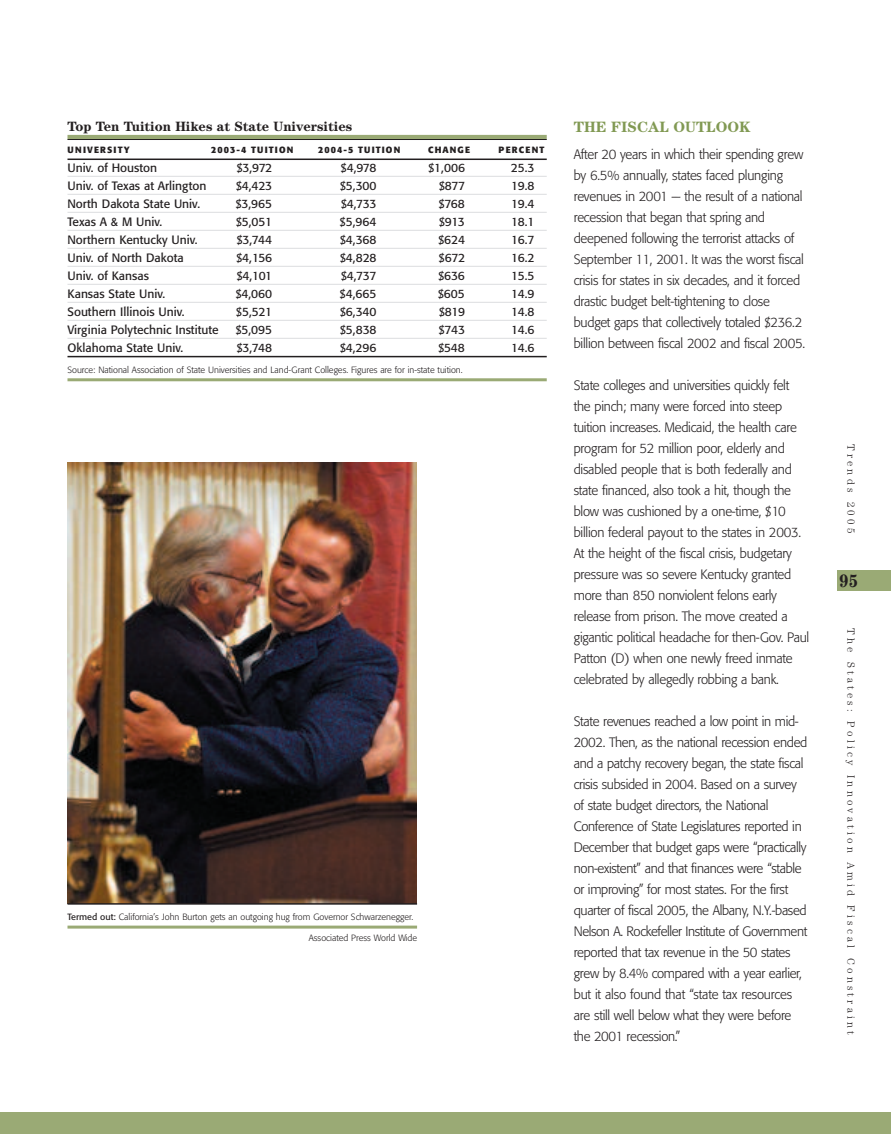
<style>
.page{position:relative;width:891px;height:1134px;background:#fff}
.page>*{position:absolute;margin:0;border:0;box-sizing:border-box;transform-origin:0 0}
.t1{font:700 condensed 18px "Century";color:#231f20}
.t2{font:700 15px "Century";color:#819953}
.t3{font:300 13.5px/21px "Formata";letter-spacing:-.02em;color:#231f20}
.t4{font:700 13.5px "Century";color:#231f20}
.t5{font:12px "Formata";color:#231f20}
.t6{font:300 10.5px "Century";letter-spacing:.31em;color:#231f20}
.t7{font:300 9px "Formata";color:#231f20}
.t8{font:700 9px "Formata";letter-spacing:.115em;color:#231f20}
.t9{font:700 9px "Formata";letter-spacing:.135em;color:#231f20}
.s1{font-weight:400}
</style>
<div class="page">
<div style="left:0;top:1112px;width:891px;height:22px;background:#9aaa75"></div>
<div style="left:837px;top:570px;width:54px;height:21px;background:#9aaa75"></div>
<img style="left:68px;top:462px;width:349px;height:441px">
<hr style="left:68px;top:903px;width:349px;height:2px;background:#231f20">
<hr style="left:68px;top:926px;width:349px;height:3px;background:#9aaa75">
<hr style="left:68px;top:135px;width:479px;height:4px;background:#9aaa75">
<hr style="left:68px;top:139px;width:479px;height:1px;background:#231f20">
<hr style="left:68px;top:159px;width:479px;height:1px;background:#231f20">
<hr style="left:68px;top:176px;width:479px;height:1px;background:#dcdddf">
<hr style="left:68px;top:194px;width:479px;height:1px;background:#dcdddf">
<hr style="left:68px;top:212px;width:479px;height:1px;background:#dcdddf">
<hr style="left:68px;top:230px;width:479px;height:1px;background:#dcdddf">
<hr style="left:68px;top:248px;width:479px;height:1px;background:#dcdddf">
<hr style="left:68px;top:266px;width:479px;height:1px;background:#dcdddf">
<hr style="left:68px;top:284px;width:479px;height:1px;background:#dcdddf">
<hr style="left:68px;top:302px;width:479px;height:1px;background:#dcdddf">
<hr style="left:68px;top:320px;width:479px;height:1px;background:#dcdddf">
<hr style="left:68px;top:338px;width:479px;height:1px;background:#dcdddf">
<hr style="left:68px;top:356px;width:479px;height:1px;background:#231f20">
<hr style="left:68px;top:378px;width:479px;height:3px;background:#9aaa75">
<p class="t4" style="left:68px;top:121px;width:286px">Top Ten Tuition Hikes at State Universities</p>
<p class="t9" style="left:68px;top:146px;width:64px">UNIVERSITY</p>
<p class="t8" style="left:211px;top:146px;width:84px">2003-4 TUITION</p>
<p class="t8" style="left:318px;top:146px;width:84px">2004-5 TUITION</p>
<p class="t8" style="left:428px;top:146px;width:44px">CHANGE</p>
<p class="t9" style="left:499px;top:146px;width:47px">PERCENT</p>
<p class="t5" style="left:68px;top:163px;width:91px">Univ. of Houston</p>
<p class="t5" style="left:237px;top:163px;width:37px">$3,972</p>
<p class="t5" style="left:341px;top:163px;width:37px">$4,978</p>
<p class="t5" style="left:429px;top:163px;width:38px">$1,006</p>
<p class="t5" style="left:511px;top:163px;width:25px">25.3</p>
<p class="t5" style="left:68px;top:181px;width:140px">Univ. of Texas at Arlington</p>
<p class="t5" style="left:236px;top:181px;width:38px">$4,423</p>
<p class="t5" style="left:340px;top:181px;width:38px">$5,300</p>
<p class="t5" style="left:439px;top:181px;width:27px">$877</p>
<p class="t5" style="left:511px;top:181px;width:25px">19.8</p>
<p class="t5" style="left:68px;top:199px;width:134px">North Dakota State Univ.</p>
<p class="t5" style="left:236px;top:199px;width:38px">$3,965</p>
<p class="t5" style="left:341px;top:199px;width:37px">$4,733</p>
<p class="t5" style="left:439px;top:199px;width:28px">$768</p>
<p class="t5" style="left:511px;top:199px;width:25px">19.4</p>
<p class="t5" style="left:68px;top:217px;width:96px">Texas A &amp; M Univ.</p>
<p class="t5" style="left:236px;top:217px;width:38px">$5,051</p>
<p class="t5" style="left:340px;top:217px;width:38px">$5,964</p>
<p class="t5" style="left:439px;top:217px;width:27px">$913</p>
<p class="t5" style="left:511px;top:217px;width:25px">18.1</p>
<p class="t5" style="left:68px;top:235px;width:131px">Northern Kentucky Univ.</p>
<p class="t5" style="left:237px;top:235px;width:37px">$3,744</p>
<p class="t5" style="left:340px;top:235px;width:38px">$4,368</p>
<p class="t5" style="left:439px;top:235px;width:28px">$624</p>
<p class="t5" style="left:511px;top:235px;width:25px">16.7</p>
<p class="t5" style="left:68px;top:253px;width:118px">Univ. of North Dakota</p>
<p class="t5" style="left:237px;top:253px;width:37px">$4,156</p>
<p class="t5" style="left:340px;top:253px;width:38px">$4,828</p>
<p class="t5" style="left:439px;top:253px;width:28px">$672</p>
<p class="t5" style="left:511px;top:253px;width:25px">16.2</p>
<p class="t5" style="left:68px;top:271px;width:83px">Univ. of Kansas</p>
<p class="t5" style="left:237px;top:271px;width:37px">$4,101</p>
<p class="t5" style="left:341px;top:271px;width:37px">$4,737</p>
<p class="t5" style="left:438px;top:271px;width:28px">$636</p>
<p class="t5" style="left:511px;top:271px;width:25px">15.5</p>
<p class="t5" style="left:68px;top:289px;width:99px">Kansas State Univ.</p>
<p class="t5" style="left:236px;top:289px;width:38px">$4,060</p>
<p class="t5" style="left:340px;top:289px;width:38px">$4,665</p>
<p class="t5" style="left:438px;top:289px;width:28px">$605</p>
<p class="t5" style="left:511px;top:289px;width:25px">14.9</p>
<p class="t5" style="left:68px;top:307px;width:118px">Southern Illinois Univ.</p>
<p class="t5" style="left:236px;top:307px;width:37px">$5,521</p>
<p class="t5" style="left:340px;top:307px;width:38px">$6,340</p>
<p class="t5" style="left:439px;top:307px;width:27px">$819</p>
<p class="t5" style="left:511px;top:307px;width:25px">14.8</p>
<p class="t5" style="left:68px;top:325px;width:153px">Virginia Polytechnic Institute</p>
<p class="t5" style="left:236px;top:325px;width:38px">$5,095</p>
<p class="t5" style="left:340px;top:325px;width:38px">$5,838</p>
<p class="t5" style="left:439px;top:325px;width:28px">$743</p>
<p class="t5" style="left:511px;top:325px;width:25px">14.6</p>
<p class="t5" style="left:68px;top:343px;width:117px">Oklahoma State Univ.</p>
<p class="t5" style="left:237px;top:343px;width:37px">$3,748</p>
<p class="t5" style="left:340px;top:343px;width:38px">$4,296</p>
<p class="t5" style="left:438px;top:343px;width:28px">$548</p>
<p class="t5" style="left:511px;top:343px;width:25px">14.6</p>
<p class="t7" style="left:68px;top:366px;width:397px">Source: National Association of State Universities and Land-Grant Colleges. Figures are for in-state tuition.</p>
<p class="t7" style="left:68px;top:913px;width:347px"><span class="s1">Termed out:</span> California’s John Burton gets an outgoing hug from Governor Schwarzenegger.</p>
<p class="t7" style="left:309px;top:934px;width:110px">Associated Press World Wide</p>
<p class="t2" style="left:574px;top:121px;width:178px">THE FISCAL OUTLOOK</p>
<p class="t3" style="left:574px;top:145px;width:233px">After 20 years in which their spending grew by 6.5% annually, states faced plunging revenues in 2001 — the result of a national recession that began that spring and deepened following the terrorist attacks of September 11, 2001. It was the worst fiscal crisis for states in six decades, and it forced drastic budget belt-tightening to close budget gaps that collectively totaled $236.2 billion between fiscal 2002 and fiscal 2005.</p>
<p class="t3" style="left:574px;top:376px;width:237px">State colleges and universities quickly felt the pinch; many were forced into steep tuition increases. Medicaid, the health care program for 52 million poor, elderly and disabled people that is both federally and state financed, also took a hit, though the blow was cushioned by a one-time, $10 billion federal payout to the states in 2003.<br>At the height of the fiscal crisis, budgetary pressure was so severe Kentucky granted more than 850 nonviolent felons early release from prison. The move created a gigantic political headache for then-Gov. Paul Patton (D) when one newly freed inmate celebrated by allegedly robbing a bank.</p>
<p class="t3" style="left:574px;top:712px;width:235px">State revenues reached a low point in mid-2002. Then, as the national recession ended and a patchy recovery began, the state fiscal crisis subsided in 2004. Based on a survey of state budget directors, the National Conference of State Legislatures reported in December that budget gaps were “practically non-existent” and that finances were “stable or improving” for most states. For the first quarter of fiscal 2005, the Albany, N.Y.-based Nelson A. Rockefeller Institute of Government reported that tax revenue in the 50 states grew by 8.4% compared with a year earlier, but it also found that “state tax resources are still well below what they were before the 2001 recession.”</p>
<p class="t6" style="left:855px;top:444px;width:90px;rotate:90deg">Trends 2005</p>
<h1 class="t1" style="left:839px;top:574px;width:20px">95</h1>
<p class="t6" style="left:855px;top:628px;width:409px;rotate:90deg">The States: Policy Innovation Amid Fiscal Constraint</p>
</div>
